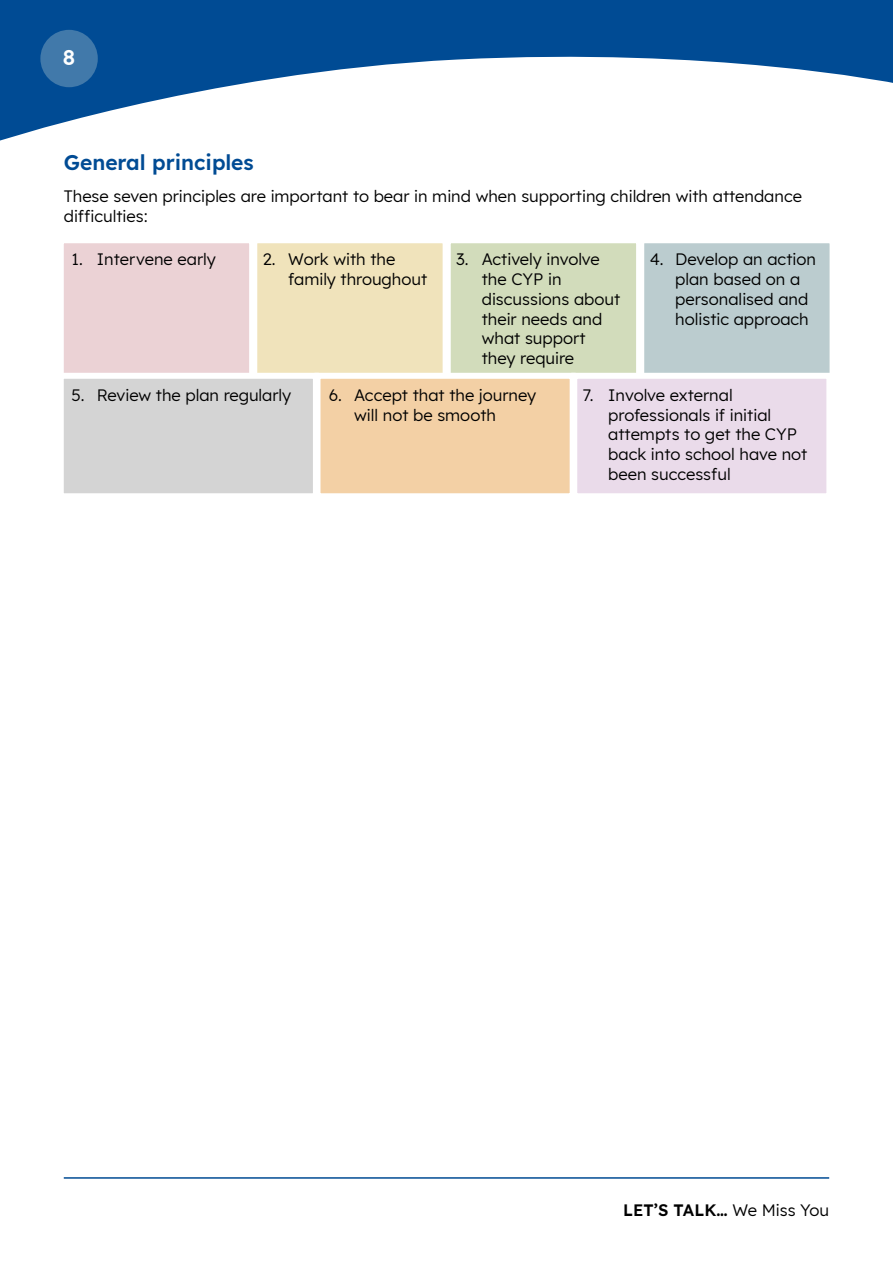
<style>
.page{position:relative;width:893px;height:1263px;background:#fff}
.page>*{position:absolute;margin:0;border:0;box-sizing:border-box;transform-origin:0 0}
.Sub_Header{font:600 21px "Lexend";color:#004b94}
.t1{font:600 21px "Lexend";color:#fff}
.Body_Copy{font:16.5px/19.8px "Lexend";color:#000}
.t2{font:600 16.5px "Lexend";color:#000}
.s1{font-weight:400}
</style>
<div class="page">
<svg style="left:0;top:0;width:893px;height:141px;fill:#004b94"></svg>
<div style="left:40px;top:30px;width:58px;height:57px;background:#4179aa;border-radius:50%"></div>
<hr style="left:64px;top:1177px;width:765px;height:2px;background:#004b94">
<div style="left:58px;top:237px;width:197px;height:144px;background:#ebd2d5;border:6px solid #fff"></div>
<div style="left:251px;top:237px;width:198px;height:144px;background:#f0e3bb;border:6px solid #fff"></div>
<div style="left:445px;top:237px;width:197px;height:144px;background:#d2dcbb;border:6px solid #fff"></div>
<div style="left:638px;top:237px;width:198px;height:144px;background:#bbcccf;border:6px solid #fff"></div>
<div style="left:58px;top:373px;width:261px;height:126px;background:#d4d4d4;border:6px solid #fff"></div>
<div style="left:314px;top:373px;width:262px;height:126px;background:#f3d0a5;border:6px solid #fff"></div>
<div style="left:571px;top:373px;width:261px;height:126px;background:#eadbea;border:6px solid #fff"></div>
<p class="t1" style="left:63px;top:42px;width:14px">8</p>
<h3 class="Sub_Header" style="left:64px;top:146px;width:192px">General principles</h3>
<p class="Body_Copy" style="left:64px;top:186px;width:740px">These seven principles are important to bear in mind when supporting children with attendance difficulties:</p>
<p class="Body_Copy" style="left:71px;top:248px;width:146px">1. Intervene early</p>
<p class="Body_Copy" style="left:288px;top:248px;width:140px;text-indent:-26px">2. Work with the family throughout</p>
<p class="Body_Copy" style="left:482px;top:248px;width:140px;text-indent:-26px">3. Actively involve the CYP in discussions about their needs and what support they require</p>
<p class="Body_Copy" style="left:675px;top:248px;width:142px;text-indent:-26px">4. Develop an action plan based on a personalised and holistic approach</p>
<p class="Body_Copy" style="left:71px;top:384px;width:221px">5. Review the plan regularly</p>
<p class="Body_Copy" style="left:354px;top:384px;width:184px;text-indent:-26px">6. Accept that the journey will not be smooth</p>
<p class="Body_Copy" style="left:608px;top:384px;width:201px;text-indent:-26px">7. Involve external professionals if initial attempts to get the CYP back into school have not been successful</p>
<p class="t2" style="left:623px;top:1197px;width:208px">LET’S TALK… <span class="s1">We Miss You</span></p>
</div>
